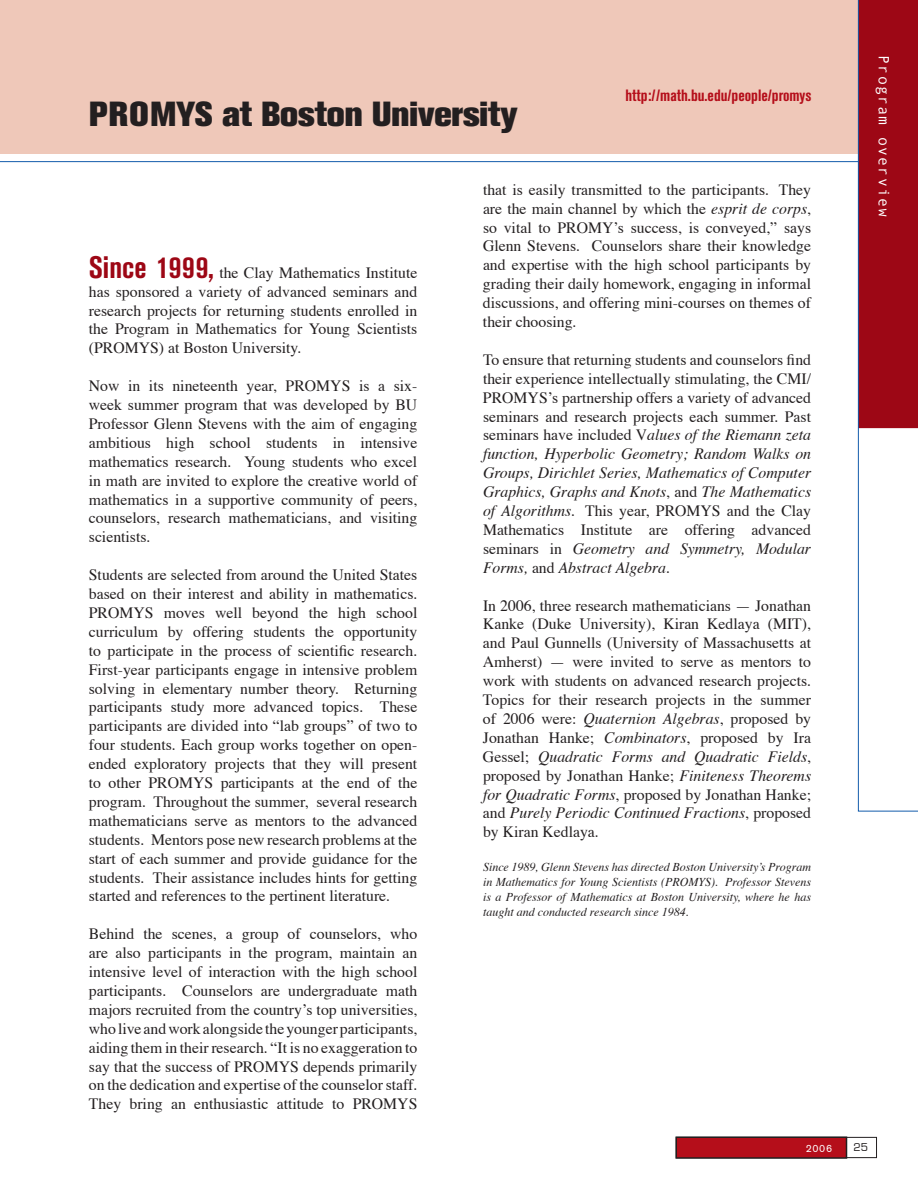
<style>
.page{position:relative;width:918px;height:1188px;background:#fff}
.page>*{position:absolute;margin:0;border:0;box-sizing:border-box;transform-origin:0 0}
.t1{font:800 34.5px "Akzidenz Grotesk BE";color:#231f20}
.t2{font:700 condensed 16.2px "Akzidenz Grotesk BE";color:#b50e1a}
.t3{font:15.75px/18.9px "Times";color:#231f20;text-align:justify}
.t4{font:15px "Andale Mono";letter-spacing:.08em;color:#fff}
.t5{font:italic 12px/15px "Times";color:#231f20;text-align:justify}
.t6{font:10.5px "Akzidenz Grotesk BE";color:#fff}
.t7{font:10.5px "Eurostile";color:#231f20}
.s1{font-family:"Akzidenz Grotesk BE";font-weight:700;font-stretch:condensed;font-size:30.75px;color:#9d0715}
.s2{font-style:italic}
</style>
<div class="page">
<div style="left:676px;top:1137px;width:201px;height:21px;border:1px solid #231f20"></div>
<div style="left:676px;top:1137px;width:171px;height:21px;background:#b50e1a"></div>
<div style="left:675px;top:1137px;width:172px;height:22px;border:2px solid #231f20"></div>
<hr style="left:0;top:161px;width:918px;height:1px;background:#135cab">
<div style="left:0;top:0;width:918px;height:154px;background:#efc8b9"></div>
<svg style="left:858px;top:0;width:60px;height:812px"></svg>
<h1 class="t1" style="left:89px;top:94px;width:430px">PROMYS at Boston University</h1>
<p class="t2" style="left:625px;top:86px;width:188px">http://math.bu.edu/people/promys</p>
<p class="t3" style="left:89px;top:262px;width:330px"><span class="s1">Since 1999,</span> the Clay Mathematics Institute has sponsored a variety of advanced seminars and research projects for returning students enrolled in the Program in Mathematics for Young Scientists (PROMYS) at Boston University.</p>
<p class="t3" style="left:89px;top:375px;width:330px">Now in its nineteenth year, PROMYS is a six&shy;week summer program that was developed by BU Professor Glenn Stevens with the aim of engaging ambitious high school students in intensive mathematics research. Young students who excel in math are invited to explore the creative world of mathematics in a supportive community of peers, counselors, research mathematicians, and visiting scientists.</p>
<p class="t3" style="left:89px;top:564px;width:330px">Students are selected from around the United States based on their interest and ability in mathematics.<br>PROMYS moves well beyond the high school curriculum by offering students the opportunity to participate in the process of scientific research.<br>First-year participants engage in intensive problem solving in elementary number theory. Returning participants study more advanced topics. These participants are divided into “lab groups” of two to four students. Each group works together on open&shy;ended exploratory projects that they will present to other PROMYS participants at the end of the program. Throughout the summer, several research mathematicians serve as mentors to the advanced students. Mentors pose new research problems at the start of each summer and provide guidance for the students. Their assistance includes hints for getting started and references to the pertinent literature.</p>
<p class="t3" style="left:89px;top:923px;width:330px">Behind the scenes, a group of counselors, who are also participants in the program, maintain an intensive level of interaction with the high school participants. Counselors are undergraduate math majors recruited from the country’s top universities, who live andwork alongside the younger participants, aiding them in their research. “It is no exaggeration to say that the success of PROMYS depends primarily on the dedication and expertise of the counselor staff.<br>They bring an enthusiastic attitude to PROMYS</p>
<p class="t3" style="left:483px;top:179px;width:330px">that is easily transmitted to the participants. They are the main channel by which the <span class="s2">esprit de corps</span>, so vital to PROMY’s success, is conveyed,” says Glenn Stevens. Counselors share their knowledge and expertise with the high school participants by grading their daily homework, engaging in informal discussions, and offering mini-courses on themes of their choosing.</p>
<p class="t3" style="left:483px;top:349px;width:330px">To ensure that returning students and counselors find their experience intellectually stimulating, the CMI/ PROMYS’s partnership offers a variety of advanced seminars and research projects each summer. Past seminars have included V<span class="s2">alues of the Riemann zeta function, Hyperbolic Geometry; Random Walks on Groups, Dirichlet Series, Mathematics of Computer Graphics, Graphs and Knots</span>, and <span class="s2">The Mathematics of Algorithms</span>. This year, PROMYS and the Clay Mathematics Institute are offering advanced seminars in <span class="s2">Geometry and Symmetry, Modular Forms,</span> and <span class="s2">Abstract Algebra</span>.</p>
<p class="t3" style="left:483px;top:594px;width:330px">In 2006, three research mathematicians — Jonathan Kanke (Duke University), Kiran Kedlaya (MIT), and Paul Gunnells (University of Massachusetts at Amherst) — were invited to serve as mentors to work with students on advanced research projects.<br>Topics for their research projects in the summer of 2006 were: <span class="s2">Quaternion Algebras</span>, proposed by Jonathan Hanke; <span class="s2">Combinators</span>, proposed by Ira Gessel; <span class="s2">Quadratic Forms and Quadratic Fields</span>, proposed by Jonathan Hanke; <span class="s2">Finiteness Theorems for Quadratic Forms</span>, proposed by Jonathan Hanke; and <span class="s2">Purely Periodic Continued Fractions</span>, proposed by Kiran Kedlaya.</p>
<p class="t5" style="left:483px;top:859px;width:330px">Since 1989, Glenn Stevens has directed Boston University’s Program in Mathematics for Young Scientists (PROMYS). Professor Stevens is a Professor of Mathematics at Boston University, where he has taught and conducted research since 1984.</p>
<p class="t4" style="left:893px;top:55px;width:163px;rotate:90deg">Program overview</p>
<p class="t6" style="left:806px;top:1142px;width:28px">2006</p>
<p class="t7" style="left:854px;top:1141px;width:8px">25</p>
</div>
